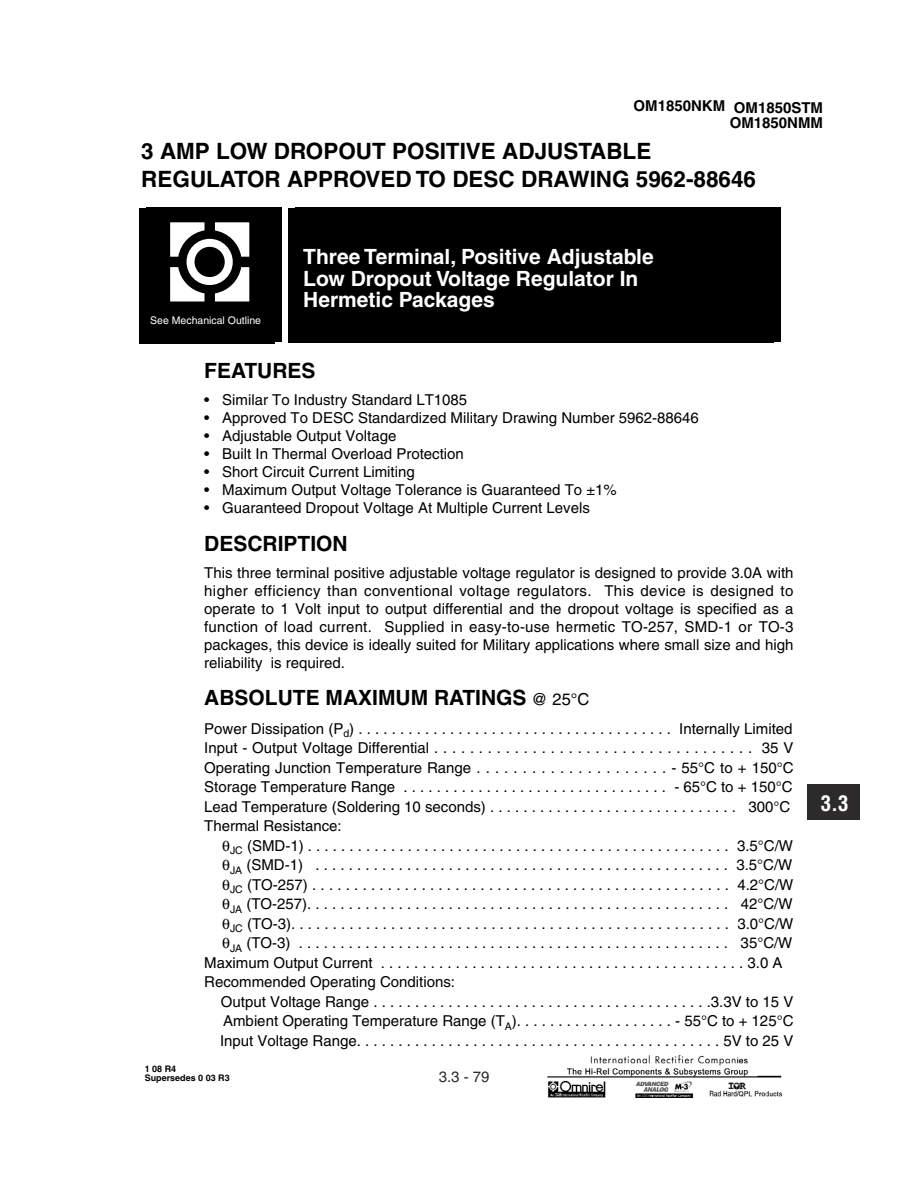
<style>
.page{position:relative;width:918px;height:1188px;background:#fff}
.page>*{position:absolute;margin:0;border:0;box-sizing:border-box;transform-origin:0 0}
.t1{font:700 22.5px/28.5px "Helvetica";color:#000}
.t2{font:700 21px/21.8px "Helvetica";color:#fff}
.t3{font:700 21px "Helvetica";color:#000}
.t4{font:700 condensed 21px "Helvetica";color:#fff}
.t5{font:15px/18px "Helvetica";color:#000;text-align:justify}
.t6{font:700 15px/15px "Helvetica";color:#000}
.t7{font:15px "Helvetica";color:#2c2a2a}
.t8{font:10.5px "Helvetica";color:#fff}
.t9{font:700 9px/9px "Helvetica";color:#000}
.s1{font-weight:400;font-size:16.5px}
</style>
<div class="page">
<div style="left:808px;top:784px;width:52px;height:36px;background:#2c2a2a"></div>
<div style="left:147px;top:207px;width:135px;height:135px;background:#000"></div>
<div style="left:295px;top:207px;width:486px;height:135px;background:#000"></div>
<div style="left:140px;top:208px;width:135px;height:136px;background:#000"></div>
<svg style="left:170px;top:222px;width:35px;height:35px"></svg>
<svg style="left:170px;top:267px;width:35px;height:34px"></svg>
<svg style="left:215px;top:267px;width:34px;height:34px"></svg>
<svg style="left:215px;top:222px;width:34px;height:35px"></svg>
<div style="left:187px;top:239px;width:46px;height:46px;background:#fff;border-radius:50%"></div>
<div style="left:195px;top:247px;width:30px;height:30px;background:#000;border-radius:50%"></div>
<div style="left:288px;top:208px;width:486px;height:136px;background:#000"></div>
<img style="left:547px;top:1055px;width:236px;height:43px">
<p class="t6" style="left:634px;top:100px;width:93px">OM1850NKM</p>
<p class="t6" style="left:730px;top:101px;width:95px">OM1850STM<br>OM1850NMM</p>
<h1 class="t1" style="left:141px;top:139px;width:616px">3 AMP LOW DROPOUT POSITIVE ADJUSTABLE<br>REGULATOR APPROVED TO DESC DRAWING 5962-88646</h1>
<p class="t8" style="left:150px;top:317px;width:112px">See Mechanical Outline</p>
<h2 class="t2" style="left:303px;top:248px;width:352px">Three Terminal, Positive Adjustable<br>Low Dropout Voltage Regulator In<br>Hermetic Packages</h2>
<h2 class="t3" style="left:204px;top:363px;width:113px">FEATURES</h2>
<p class="t5" style="left:204px;top:392px;width:265px">• Similar To Industry Standard LT1085</p>
<p class="t5" style="left:204px;top:410px;width:496px">• Approved To DESC Standardized Military Drawing Number 5962-88646</p>
<p class="t5" style="left:204px;top:428px;width:194px">• Adjustable Output Voltage</p>
<p class="t5" style="left:204px;top:446px;width:261px">• Built In Thermal Overload Protection</p>
<p class="t5" style="left:204px;top:464px;width:212px">• Short Circuit Current Limiting</p>
<p class="t5" style="left:204px;top:482px;width:414px">• Maximum Output Voltage Tolerance is Guaranteed To ±1%</p>
<p class="t5" style="left:204px;top:500px;width:387px">• Guaranteed Dropout Voltage At Multiple Current Levels</p>
<h2 class="t3" style="left:204px;top:535px;width:145px">DESCRIPTION</h2>
<p class="t5" style="left:204px;top:565px;width:591px">This three terminal positive adjustable voltage regulator is designed to provide 3.0A with higher efficiency than conventional voltage regulators. This device is designed to operate to 1 Volt input to output differential and the dropout voltage is specified as a function of load current. Supplied in easy-to-use hermetic TO-257, SMD-1 or TO-3 packages, this device is ideally suited for Military applications where small size and high reliability is required.</p>
<h2 class="t3" style="left:204px;top:690px;width:387px">ABSOLUTE MAXIMUM RATINGS <span class="s1">@ 25°C</span></h2>
<p class="t5" style="left:204px;top:720px;width:591px;line-height:19.5px;text-align:left">Power Dissipation (P<sub>d</sub>) . . . . . . . . . . . . . . . . . . . . . . . . . . . . . . . . . . . . . . Internally Limited Input - Output Voltage Differential . . . . . . . . . . . . . . . . . . . . . . . . . . . . . . . . . . . . 35 V Operating Junction Temperature Range . . . . . . . . . . . . . . . . . . . . . - 55°C to + 150°C Storage Temperature Range . . . . . . . . . . . . . . . . . . . . . . . . . . . . . . . . - 65°C to + 150°C Lead Temperature (Soldering 10 seconds) . . . . . . . . . . . . . . . . . . . . . . . . . . . . . . 300°C Thermal Resistance:</p>
<p class="t5" style="left:230px;top:838px;width:564px"><sub>JC</sub> (SMD-1) . . . . . . . . . . . . . . . . . . . . . . . . . . . . . . . . . . . . . . . . . . . . . . . . . . . 3.5°C/W</p>
<p class="t5" style="left:230px;top:857px;width:564px"><sub>JA</sub> (SMD-1) . . . . . . . . . . . . . . . . . . . . . . . . . . . . . . . . . . . . . . . . . . . . . . . . . . 3.5°C/W</p>
<p class="t5" style="left:230px;top:877px;width:565px"><sub>JC</sub> (TO-257) . . . . . . . . . . . . . . . . . . . . . . . . . . . . . . . . . . . . . . . . . . . . . . . . . . 4.2°C/W</p>
<p class="t5" style="left:230px;top:896px;width:564px"><sub>JA</sub> (TO-257). . . . . . . . . . . . . . . . . . . . . . . . . . . . . . . . . . . . . . . . . . . . . . . . . . . 42°C/W</p>
<p class="t5" style="left:230px;top:916px;width:565px"><sub>JC</sub> (TO-3). . . . . . . . . . . . . . . . . . . . . . . . . . . . . . . . . . . . . . . . . . . . . . . . . . . . . 3.0°C/W</p>
<p class="t5" style="left:230px;top:935px;width:564px"><sub>JA</sub> (TO-3) . . . . . . . . . . . . . . . . . . . . . . . . . . . . . . . . . . . . . . . . . . . . . . . . . . . . 35°C/W</p>
<p class="t5" style="left:204px;top:955px;width:580px">Maximum Output Current . . . . . . . . . . . . . . . . . . . . . . . . . . . . . . . . . . . . . . . . . . . . 3.0 A</p>
<p class="t5" style="left:204px;top:974px;width:252px">Recommended Operating Conditions:</p>
<p class="t5" style="left:221px;top:994px;width:574px">Output Voltage Range . . . . . . . . . . . . . . . . . . . . . . . . . . . . . . . . . . . . . . . . .3.3V to 15 V</p>
<p class="t5" style="left:223px;top:1013px;width:572px">Ambient Operating Temperature Range (T<sub>A</sub>). . . . . . . . . . . . . . . . . . . - 55°C to + 125°C</p>
<p class="t5" style="left:220px;top:1033px;width:575px">Input Voltage Range. . . . . . . . . . . . . . . . . . . . . . . . . . . . . . . . . . . . . . . . . . . . 5V to 25 V</p>
<p class="t9" style="left:145px;top:1065px;width:87px">1 08 R4<br>Supersedes 0 03 R3</p>
<p class="t7" style="left:439px;top:1072px;width:52px">3.3 - 79</p>
<h2 class="t4" style="left:821px;top:795px;width:29px">3.3</h2>
</div>
